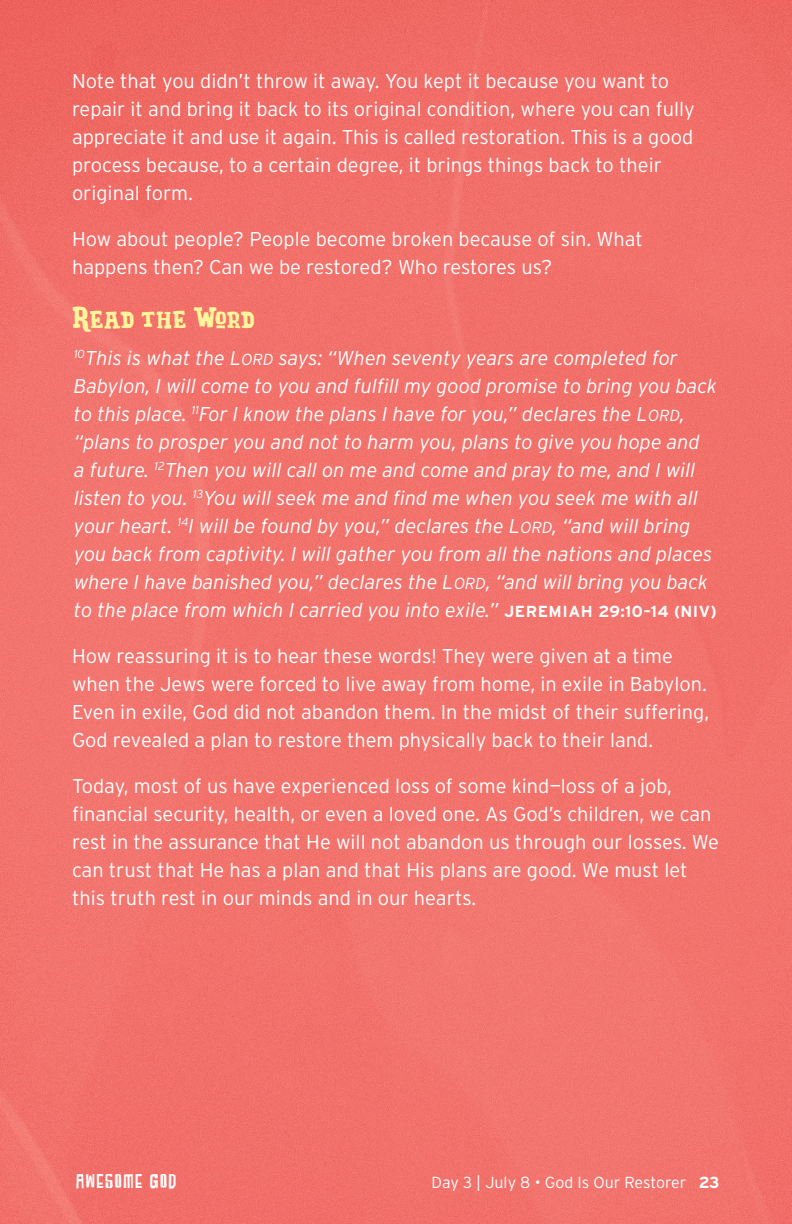
<style>
.page{position:relative;width:792px;height:1224px;background:#fff}
.page>*{position:absolute;margin:0;border:0;box-sizing:border-box;transform-origin:0 0}
.t1{font:28px "Brazie";letter-spacing:-.005em;color:#fff69b}
.t2{font:300 20px/28px "Interstate";color:#fff}
.t3{font:italic 300 20px/28px "Interstate";color:#fff}
.t4{font:20px "SUBURBIA Regular";letter-spacing:.08em;color:#fff}
.t5{font:300 16px "Interstate";color:#fff}
.s1{font-size:16px}
.s2{font-weight:700;font-style:normal;font-size:16px}
.s3{font-weight:700}
</style>
<div class="page">
<img style="left:0;top:0;width:792px;height:1224px">
<p class="t2" style="left:72px;top:67px;width:624px">Note that you didn’t throw it away. You kept it because you want to repair it and bring it back to its original condition, where you can fully appreciate it and use it again. This is called restoration. This is a good process because, to a certain degree, it brings things back to their original form.</p>
<p class="t2" style="left:72px;top:225px;width:572px">How about people? People become broken because of sin. What happens then? Can we be restored? Who restores us?</p>
<h1 class="t1" style="left:72px;top:299px;width:184px">Read the Word</h1>
<p class="t3" style="left:74px;top:344px;width:645px"><sup>10</sup>This is what the L<span class="s1">ORD</span> says: “When seventy years are completed for Babylon, I will come to you and fulfill my good promise to bring you back to this place. <sup>11</sup>For I know the plans I have for you,” declares the L<span class="s1">ORD</span>, “plans to prosper you and not to harm you, plans to give you hope and<br>a future. <sup>12</sup>Then you will call on me and come and pray to me, and I will listen to you. <sup>13</sup>You will seek me and find me when you seek me with all your heart. <sup>14</sup>I will be found by you,” declares the L<span class="s1">ORD</span>, “and will bring you back from captivity. I will gather you from all the nations and places where I have banished you,” declares the L<span class="s1">ORD</span>, “and will bring you back to the place from which I carried you into exile.” <span class="s2">JEREMIAH 29:10–14 (NIV)</span></p>
<p class="t2" style="left:72px;top:642px;width:639px">How reassuring it is to hear these words! They were given at a time when the Jews were forced to live away from home, in exile in Babylon.<br>Even in exile, God did not abandon them. In the midst of their suffering, God revealed a plan to restore them physically back to their land.</p>
<p class="t2" style="left:72px;top:772px;width:649px">Today, most of us have experienced loss of some kind—loss of a job, financial security, health, or even a loved one. As God’s children, we can rest in the assurance that He will not abandon us through our losses. We can trust that He has a plan and that His plans are good. We must let this truth rest in our minds and in our hearts.</p>
<p class="t4" style="left:76px;top:1170px;width:102px">AWESOME GOD</p>
<p class="t5" style="left:432px;top:1173px;width:290px">Day 3 | July 8 • God Is Our Restorer <span class="s3">23</span></p>
</div>
